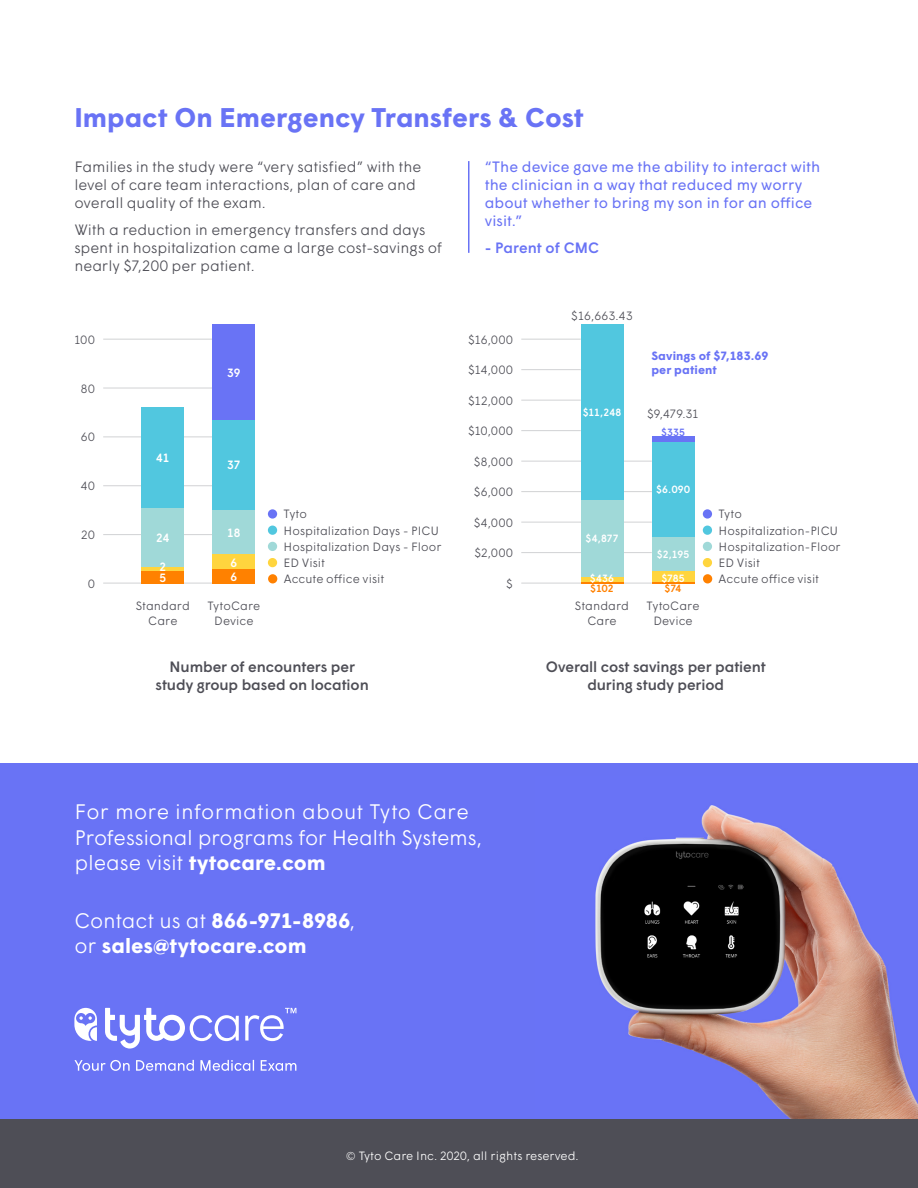
<style>
.page{position:relative;width:918px;height:1188px;background:#fff}
.page>*{position:absolute;margin:0;border:0;box-sizing:border-box;transform-origin:0 0}
.t1{font:700 27px "Wigrum";color:#6973f5}
.t2{font:300 21px/25.2px "Wigrum";letter-spacing:-.01em;color:#fff}
.t3{font:700 21px/25.2px "Wigrum";color:#fff}
.t4{font:300 15px/18px "Wigrum";letter-spacing:-.01em;color:#4e4e56}
.t5{font:15px/18px "Wigrum";letter-spacing:.005em;color:#6973f5}
.t6{font:500 15px/18px "Wigrum";letter-spacing:-.005em;color:#4e4e56;text-align:center}
.t7{font:500 15px "Wigrum";color:#6973f5}
.t8{font:300 12px/14.4px "Wigrum";color:#4e4e56;text-align:center}
.t9{font:300 12px "Wigrum";color:#fff}
.t10{font:700 12px/14.4px "Wigrum";letter-spacing:.01em;color:#6973f5}
.t11{font:500 12px "Wigrum";letter-spacing:-.005em;color:#fff}
.t12{font:500 10.5px "Wigrum";letter-spacing:.01em;color:#fff}
.t13{font:500 10.5px "Wigrum";color:#ff8100}
.t14{font:500 10.5px "Wigrum";color:#6973f5}
.s1{font-weight:700}
.s2{font-weight:300}
.s3{font-family:"Proxima Nova Extrabld";font-weight:400}
</style>
<div class="page">
<hr style="left:103px;top:583px;width:110px;height:1px;background:#d1d2d4">
<hr style="left:521px;top:583px;width:131px;height:1px;background:#d1d2d4">
<hr style="left:521px;top:339px;width:60px;height:1px;background:#d1d2d4">
<hr style="left:521px;top:369px;width:60px;height:1px;background:#d1d2d4">
<hr style="left:521px;top:400px;width:60px;height:1px;background:#d1d2d4">
<hr style="left:521px;top:430px;width:60px;height:1px;background:#d1d2d4">
<hr style="left:521px;top:461px;width:131px;height:1px;background:#d1d2d4">
<hr style="left:521px;top:491px;width:131px;height:1px;background:#d1d2d4">
<hr style="left:521px;top:522px;width:131px;height:1px;background:#d1d2d4">
<hr style="left:521px;top:552px;width:131px;height:1px;background:#d1d2d4">
<hr style="left:103px;top:534px;width:110px;height:1px;background:#d1d2d4">
<hr style="left:103px;top:485px;width:110px;height:1px;background:#d1d2d4">
<hr style="left:103px;top:437px;width:110px;height:1px;background:#d1d2d4">
<hr style="left:103px;top:388px;width:110px;height:1px;background:#d1d2d4">
<hr style="left:103px;top:339px;width:110px;height:1px;background:#d1d2d4">
<hr style="left:468px;top:161px;width:2px;height:92px;background:#6973f5">
<div style="left:142px;top:571px;width:42px;height:12px;background:#ff8100"></div>
<div style="left:142px;top:566px;width:42px;height:5px;background:#ffd53e"></div>
<div style="left:142px;top:508px;width:42px;height:58px;background:#a0d9d8"></div>
<div style="left:142px;top:408px;width:42px;height:100px;background:#51c7df"></div>
<div style="left:213px;top:569px;width:42px;height:14px;background:#ff8100"></div>
<div style="left:213px;top:554px;width:42px;height:15px;background:#ffd53e"></div>
<div style="left:213px;top:510px;width:42px;height:44px;background:#a0d9d8"></div>
<div style="left:213px;top:420px;width:42px;height:90px;background:#51c7df"></div>
<div style="left:213px;top:324px;width:42px;height:96px;background:#6973f5"></div>
<div style="left:581px;top:577px;width:42px;height:6px;background:#ffd53e"></div>
<div style="left:581px;top:500px;width:42px;height:77px;background:#a0d9d8"></div>
<div style="left:581px;top:324px;width:42px;height:176px;background:#51c7df"></div>
<div style="left:268px;top:574px;width:9px;height:9px;background:#ff8100;border-radius:50%"></div>
<div style="left:268px;top:558px;width:9px;height:9px;background:#ffd53e;border-radius:50%"></div>
<div style="left:268px;top:542px;width:9px;height:9px;background:#a0d9d8;border-radius:50%"></div>
<div style="left:268px;top:526px;width:9px;height:9px;background:#51c7df;border-radius:50%"></div>
<div style="left:268px;top:509px;width:9px;height:10px;background:#6973f5;border-radius:50%"></div>
<div style="left:703px;top:574px;width:9px;height:9px;background:#ff8100;border-radius:50%"></div>
<div style="left:703px;top:558px;width:9px;height:9px;background:#ffd53e;border-radius:50%"></div>
<div style="left:703px;top:542px;width:9px;height:9px;background:#a0d9d8;border-radius:50%"></div>
<div style="left:703px;top:526px;width:9px;height:9px;background:#51c7df;border-radius:50%"></div>
<div style="left:703px;top:509px;width:9px;height:10px;background:#6973f5;border-radius:50%"></div>
<div style="left:652px;top:571px;width:42px;height:12px;background:#ffd53e"></div>
<div style="left:652px;top:537px;width:42px;height:34px;background:#a0d9d8"></div>
<div style="left:652px;top:441px;width:42px;height:96px;background:#51c7df"></div>
<div style="left:652px;top:436px;width:42px;height:5px;background:#6973f5"></div>
<hr style="left:581px;top:582px;width:42px;height:1px;background:#ff8100">
<hr style="left:652px;top:582px;width:42px;height:1px;background:#ff8100">
<div style="left:0;top:764px;width:918px;height:355px;background:#6973f5"></div>
<img style="left:595px;top:805px;width:323px;height:314px">
<svg style="left:74px;top:1008px;width:222px;height:63px"></svg>
<div style="left:0;top:1119px;width:918px;height:69px;background:#4e4e56"></div>
<p class="t1" style="left:74px;top:97px;width:511px">Impact On Emergency Transfers &amp; Cost</p>
<p class="t5" style="left:485px;top:157px;width:337px">“The device gave me the ability to interact with the clinician in a way that reduced my worry about whether to bring my son in for an office visit.”</p>
<p class="t7" style="left:485px;top:236px;width:116px">- Parent of CMC</p>
<p class="t4" style="left:74px;top:157px;width:348px">Families in the study were “very satisfied” with the level of care team interactions, plan of care and overall quality of the exam.</p>
<p class="t4" style="left:74px;top:219px;width:369px">With a reduction in emergency transfers and days spent in hospitalization came a large cost-savings of nearly $7,200 per patient.</p>
<p class="t8" style="left:74px;top:331px;width:22px">100</p>
<p class="t8" style="left:81px;top:380px;width:15px">80</p>
<p class="t8" style="left:81px;top:429px;width:15px">60</p>
<p class="t8" style="left:81px;top:478px;width:15px">40</p>
<p class="t11" style="left:156px;top:449px;width:15px">41</p>
<p class="t11" style="left:227px;top:363px;width:15px">39</p>
<p class="t11" style="left:227px;top:456px;width:15px">37</p>
<p class="t8" style="left:468px;top:331px;width:46px">$16,000</p>
<p class="t8" style="left:468px;top:362px;width:46px">$14,000</p>
<p class="t8" style="left:468px;top:392px;width:46px">$12,000</p>
<p class="t8" style="left:468px;top:423px;width:46px">$10,000</p>
<p class="t8" style="left:474px;top:453px;width:40px">$8,000</p>
<p class="t8" style="left:474px;top:484px;width:40px">$6,000</p>
<p class="t8" style="left:284px;top:506px;width:25px">Tyto</p>
<p class="t8" style="left:474px;top:514px;width:40px">$4,000</p>
<p class="t8" style="left:284px;top:522px;width:157px">Hospitalization Days - PICU</p>
<p class="t11" style="left:227px;top:523px;width:15px">18</p>
<p class="t8" style="left:81px;top:527px;width:15px">20</p>
<p class="t11" style="left:156px;top:528px;width:15px">24</p>
<p class="t11" style="left:160px;top:558px;width:8px">2</p>
<p class="t11" style="left:160px;top:569px;width:8px">5</p>
<p class="t8" style="left:284px;top:539px;width:160px">Hospitalization Days - Floor</p>
<p class="t8" style="left:474px;top:545px;width:40px">$2,000</p>
<p class="t11" style="left:231px;top:553px;width:8px">6</p>
<p class="t8" style="left:284px;top:555px;width:43px">ED Visit</p>
<p class="t11" style="left:231px;top:567px;width:8px">6</p>
<p class="t8" style="left:284px;top:571px;width:102px">Accute office visit</p>
<p class="t8" style="left:88px;top:575px;width:8px">0</p>
<p class="t8" style="left:506px;top:575px;width:8px">$</p>
<p class="t8" style="left:571px;top:308px;width:63px">$16,663.43</p>
<p class="t12" style="left:583px;top:405px;width:40px">$11,248</p>
<p class="t10" style="left:651px;top:347px;width:119px">Savings of $7,183.69 per patient</p>
<p class="t8" style="left:647px;top:405px;width:53px">$9,479.31</p>
<p class="t14" style="left:661px;top:424px;width:25px">$335</p>
<p class="t12" style="left:656px;top:481px;width:35px">$6.090</p>
<p class="t8" style="left:719px;top:506px;width:25px">Tyto</p>
<p class="t12" style="left:586px;top:531px;width:34px">$4,877</p>
<p class="t13" style="left:590px;top:580px;width:25px">$102</p>
<p class="t13" style="left:665px;top:580px;width:18px">$74</p>
<p class="t12" style="left:657px;top:546px;width:34px">$2,195</p>
<p class="t12" style="left:590px;top:570px;width:26px">$436</p>
<p class="t12" style="left:661px;top:571px;width:25px">$785</p>
<p class="t8" style="left:718px;top:522px;width:121px">Hospitalization-PICU</p>
<p class="t8" style="left:719px;top:539px;width:124px">Hospitalization-Floor</p>
<p class="t8" style="left:719px;top:555px;width:43px">ED Visit</p>
<p class="t8" style="left:719px;top:571px;width:102px">Accute office visit</p>
<p class="t8" style="left:136px;top:598px;width:56px">Standard<br>Care</p>
<p class="t8" style="left:575px;top:598px;width:56px">Standard<br>Care</p>
<p class="t8" style="left:207px;top:598px;width:54px">TytoCare<br>Device</p>
<p class="t8" style="left:647px;top:598px;width:54px">TytoCare<br>Device</p>
<p class="t6" style="left:156px;top:657px;width:215px">Number of encounters per study group based on location</p>
<p class="t6" style="left:546px;top:657px;width:221px">Overall cost savings per patient during study period</p>
<p class="t2" style="left:74px;top:798px;width:409px">For more information about Tyto Care<br>Professional programs for Health Systems, please visit <span class="s1">tytocare.com</span></p>
<p class="t3" style="left:74px;top:906px;width:282px"><span class="s2">Contact us at</span> 866-971-8986<span class="s2">, or</span> sales<span class="s3">@</span>tytocare.com</p>
<p class="t9" style="left:346px;top:1147px;width:234px"><span class="s3">©</span> Tyto Care Inc. 2020, all rights reserved.</p>
</div>
